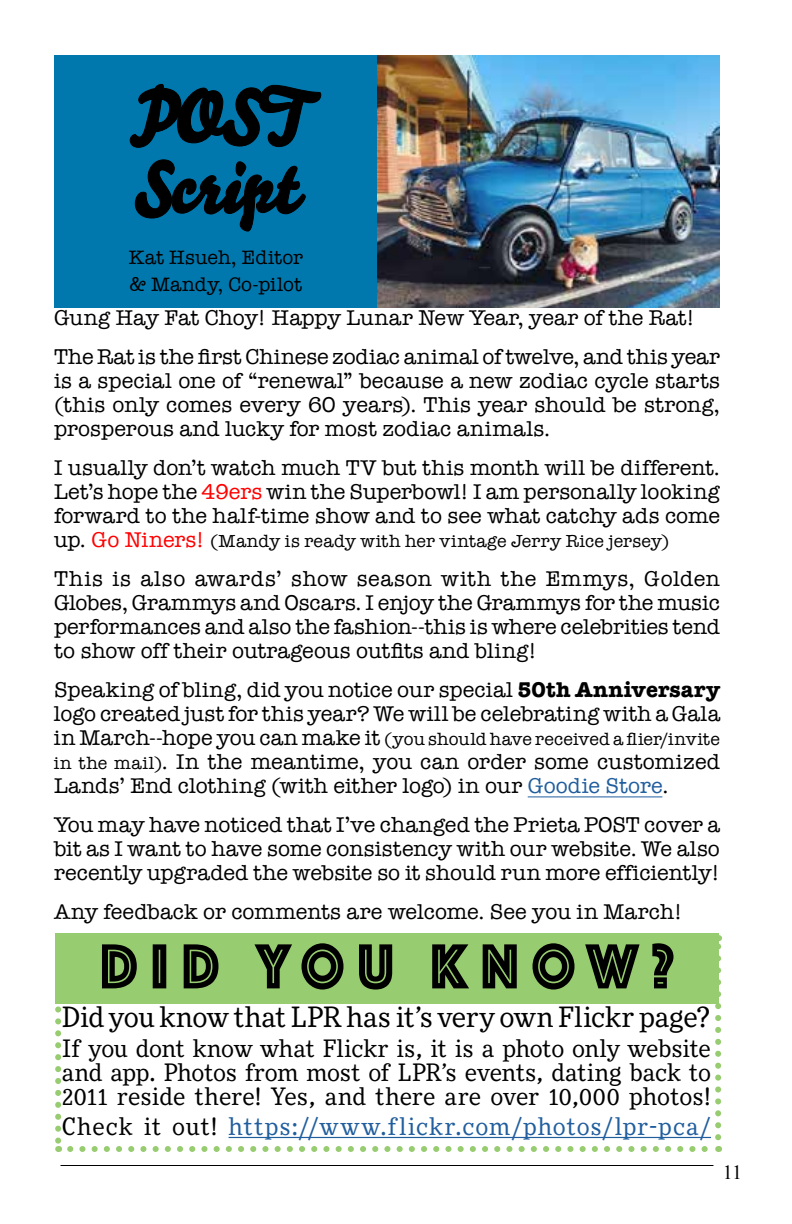
<style>
.page{position:relative;width:792px;height:1224px;background:#fff}
.page>*{position:absolute;margin:0;border:0;box-sizing:border-box;transform-origin:0 0}
.t1{font:72px/72px "Bello Script Pro";color:#000}
.t2{font:66px "Phosphate Inline";letter-spacing:.205em;color:#000;scale:.91 1}
.t3{font:28px "Bullen";letter-spacing:-.015em;color:#000}
.t4{font:24px/24px "Bullen";letter-spacing:.005em;color:#000;text-align:justify}
.t5{font:24px "Bullen";letter-spacing:.04em;color:#215e9e}
.t6{font:22px/24px "American Typewriter";letter-spacing:.005em;color:#000;text-align:justify}
.t7{font:20px/27.2px "American Typewriter";letter-spacing:.005em;color:#000}
.t8{font:20px "Times New Roman";color:#000}
.t9{font:18px "American Typewriter";letter-spacing:.01em;color:#000}
.s1{color:#f00}
.s2{font-size:22px}
.s3{font-size:22px;color:#f00}
.s4{font-weight:700}
.s5{font-size:18px}
.s6{color:#215e9e}
.s7{color:#000}
</style>
<div class="page">
<hr style="left:61px;top:1165px;width:652px;height:1px;background:#000">
<div style="left:54px;top:55px;width:324px;height:253px;background:#0078ae"></div>
<svg style="left:129px;top:83px;width:193px;height:65px"></svg>
<svg style="left:134px;top:159px;width:172px;height:73px"></svg>
<img style="left:378px;top:55px;width:342px;height:253px">
<hr style="left:528px;top:797px;width:134px;height:1px;background:#215e9e">
<div style="left:55px;top:933px;width:664px;height:71px;background:#98cc70"></div>
<svg style="left:70px;top:1146px;width:638px;height:6px"></svg>
<svg style="left:55px;top:1006px;width:6px;height:146px"></svg>
<svg style="left:715px;top:935px;width:6px;height:202px"></svg>
<hr style="left:229px;top:1137px;width:482px;height:1px;background:#215e9e">
<h1 class="t1" style="left:130px;top:81px;width:174px">POST<br>Script</h1>
<p class="t7" style="left:129px;top:243px;width:176px">Kat Hsueh, Editor &amp; Mandy, Co-pilot</p>
<p class="t6" style="left:54px;top:297px;width:668px;line-height:39.2px">Gung Hay Fat Choy! Happy Lunar New Year, year of the Rat!<br>The Rat is the first Chinese zodiac animal of twelve, and this year</p>
<p class="t6" style="left:54px;top:368px;width:667px">is a special one of “renewal” because a new zodiac cycle starts (this only comes every 60 years). This year should be strong, prosperous and lucky for most zodiac animals.</p>
<p class="t6" style="left:54px;top:455px;width:667px">I usually don’t watch much TV but this month will be different.<br>Let’s hope the <span class="s1">49ers</span> win the Superbowl! I am personally looking forward to the half-time show and to see what catchy ads come</p>
<p class="t9" style="left:54px;top:527px;width:617px"><span class="s2">up.</span> <span class="s3">Go Niners!</span> (Mandy is ready with her vintage Jerry Rice jersey)</p>
<p class="t6" style="left:54px;top:566px;width:668px">This is also awards’ show season with the Emmys, Golden Globes, Grammys and Oscars. I enjoy the Grammys for the music performances and also the fashion--this is where celebrities tend to show off their outrageous outfits and bling!</p>
<p class="t6" style="left:54px;top:677px;width:668px">Speaking of bling, did you notice our special <span class="s4">50th Anniversary </span>logo created just for this year? We will be celebrating with a Gala</p>
<p class="t9" style="left:54px;top:726px;width:667px"><span class="s2">in March--hope you can make it</span> (you should have received a flier/invite</p>
<p class="t6" style="left:54px;top:749px;width:667px"><span class="s5">in the mail)</span>. In the meantime, you can order some customized<br>Lands’ End clothing (with either logo) in our <span class="s6">Goodie Store</span>.</p>
<p class="t6" style="left:54px;top:812px;width:667px">You may have noticed that I’ve changed the Prieta POST cover a bit as I want to have some consistency with our website. We also recently upgraded the website so it should run more efficiently!</p>
<p class="t6" style="left:54px;top:899px;width:630px">Any feedback or comments are welcome. See you in March!</p>
<h2 class="t2" style="left:100px;top:919px;width:633px">DID YOU KNOW?</h2>
<p class="t3" style="left:62px;top:999px;width:651px">Did you know that LPR has it’s very own Flickr page?</p>
<p class="t4" style="left:62px;top:1036px;width:651px">If you dont know what Flickr is, it is a photo only website and app. Photos from most of LPR’s events, dating back to 2011 reside there! Yes, and there are over 10,000 photos!</p>
<p class="t5" style="left:62px;top:1111px;width:651px"><span class="s7">Check it out!</span> https://www.flickr.com/photos/lpr-pca/</p>
<p class="t8" style="left:723px;top:1159px;width:21px">11</p>
</div>
